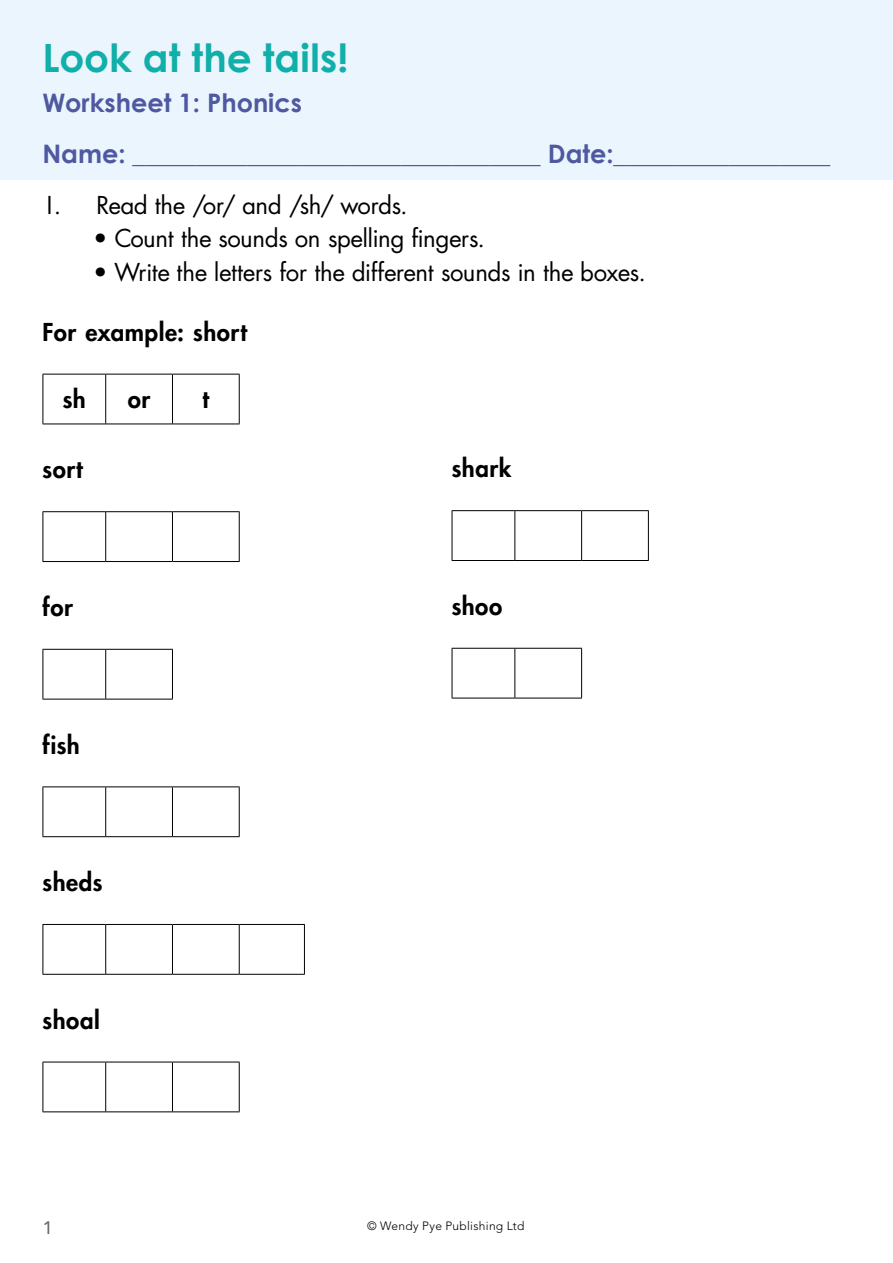
<style>
.page{position:relative;width:893px;height:1263px;background:#fff}
.page>*{position:absolute;margin:0;border:0;box-sizing:border-box;transform-origin:0 0}
.t1{font:700 39px "Century Gothic";letter-spacing:.005em;color:#11afaa}
.t2{font:700 25.5px/51px "Century Gothic";color:#4f58a0}
.t3{font:24px "US Asunshine";letter-spacing:-.005em;color:#000}
.t4{font:800 24px "US Asunshine";letter-spacing:.02em;color:#000}
.t5{font:18px "Avenir LT Std";color:#636569;scale:1.05 1}
.t6{font:300 12px "Avenir LT Std";letter-spacing:.025em;color:#000}
</style>
<div class="page">
<div style="left:0;top:0;width:893px;height:179px;background:#eaf5fd"></div>
<hr style="left:43px;top:374px;width:63px;height:1px;background:#000">
<hr style="left:43px;top:374px;width:1px;height:50px;background:#000">
<hr style="left:106px;top:374px;width:66px;height:1px;background:#000">
<hr style="left:105px;top:374px;width:1px;height:50px;background:#000">
<hr style="left:172px;top:374px;width:68px;height:1px;background:#000">
<hr style="left:172px;top:374px;width:1px;height:50px;background:#000">
<hr style="left:239px;top:374px;width:1px;height:50px;background:#000">
<hr style="left:43px;top:424px;width:63px;height:1px;background:#000">
<hr style="left:106px;top:424px;width:66px;height:1px;background:#000">
<hr style="left:172px;top:424px;width:68px;height:1px;background:#000">
<hr style="left:43px;top:511px;width:63px;height:1px;background:#000">
<hr style="left:43px;top:512px;width:1px;height:49px;background:#000">
<hr style="left:106px;top:511px;width:66px;height:1px;background:#000">
<hr style="left:105px;top:512px;width:1px;height:49px;background:#000">
<hr style="left:172px;top:511px;width:68px;height:1px;background:#000">
<hr style="left:172px;top:512px;width:1px;height:49px;background:#000">
<hr style="left:239px;top:512px;width:1px;height:49px;background:#000">
<hr style="left:43px;top:561px;width:63px;height:1px;background:#000">
<hr style="left:106px;top:561px;width:66px;height:1px;background:#000">
<hr style="left:172px;top:561px;width:68px;height:1px;background:#000">
<hr style="left:43px;top:649px;width:63px;height:1px;background:#000">
<hr style="left:43px;top:650px;width:1px;height:49px;background:#000">
<hr style="left:106px;top:649px;width:67px;height:1px;background:#000">
<hr style="left:105px;top:650px;width:1px;height:49px;background:#000">
<hr style="left:172px;top:650px;width:1px;height:49px;background:#000">
<hr style="left:43px;top:699px;width:63px;height:1px;background:#000">
<hr style="left:106px;top:699px;width:67px;height:1px;background:#000">
<hr style="left:43px;top:786px;width:63px;height:1px;background:#000">
<hr style="left:43px;top:787px;width:1px;height:49px;background:#000">
<hr style="left:106px;top:786px;width:66px;height:1px;background:#000">
<hr style="left:105px;top:787px;width:1px;height:49px;background:#000">
<hr style="left:172px;top:786px;width:68px;height:1px;background:#000">
<hr style="left:172px;top:787px;width:1px;height:49px;background:#000">
<hr style="left:239px;top:787px;width:1px;height:49px;background:#000">
<hr style="left:43px;top:836px;width:63px;height:1px;background:#000">
<hr style="left:106px;top:836px;width:66px;height:1px;background:#000">
<hr style="left:172px;top:836px;width:68px;height:1px;background:#000">
<hr style="left:43px;top:924px;width:63px;height:1px;background:#000">
<hr style="left:43px;top:925px;width:1px;height:49px;background:#000">
<hr style="left:106px;top:924px;width:66px;height:1px;background:#000">
<hr style="left:105px;top:925px;width:1px;height:49px;background:#000">
<hr style="left:172px;top:924px;width:67px;height:1px;background:#000">
<hr style="left:172px;top:925px;width:1px;height:49px;background:#000">
<hr style="left:239px;top:924px;width:66px;height:1px;background:#000">
<hr style="left:239px;top:925px;width:1px;height:49px;background:#000">
<hr style="left:304px;top:925px;width:1px;height:49px;background:#000">
<hr style="left:43px;top:974px;width:63px;height:1px;background:#000">
<hr style="left:106px;top:974px;width:66px;height:1px;background:#000">
<hr style="left:172px;top:974px;width:67px;height:1px;background:#000">
<hr style="left:239px;top:974px;width:66px;height:1px;background:#000">
<hr style="left:43px;top:1062px;width:63px;height:1px;background:#000">
<hr style="left:43px;top:1062px;width:1px;height:49px;background:#000">
<hr style="left:106px;top:1062px;width:66px;height:1px;background:#000">
<hr style="left:105px;top:1062px;width:1px;height:49px;background:#000">
<hr style="left:172px;top:1062px;width:68px;height:1px;background:#000">
<hr style="left:172px;top:1062px;width:1px;height:49px;background:#000">
<hr style="left:239px;top:1062px;width:1px;height:49px;background:#000">
<hr style="left:43px;top:1111px;width:63px;height:1px;background:#000">
<hr style="left:106px;top:1111px;width:66px;height:1px;background:#000">
<hr style="left:172px;top:1111px;width:68px;height:1px;background:#000">
<hr style="left:452px;top:510px;width:63px;height:1px;background:#000">
<hr style="left:452px;top:511px;width:1px;height:49px;background:#000">
<hr style="left:515px;top:510px;width:67px;height:1px;background:#000">
<hr style="left:514px;top:511px;width:1px;height:49px;background:#000">
<hr style="left:582px;top:510px;width:67px;height:1px;background:#000">
<hr style="left:581px;top:511px;width:1px;height:49px;background:#000">
<hr style="left:648px;top:511px;width:1px;height:49px;background:#000">
<hr style="left:452px;top:560px;width:63px;height:1px;background:#000">
<hr style="left:515px;top:560px;width:67px;height:1px;background:#000">
<hr style="left:582px;top:560px;width:67px;height:1px;background:#000">
<hr style="left:452px;top:648px;width:63px;height:1px;background:#000">
<hr style="left:452px;top:649px;width:1px;height:49px;background:#000">
<hr style="left:515px;top:648px;width:67px;height:1px;background:#000">
<hr style="left:514px;top:649px;width:1px;height:49px;background:#000">
<hr style="left:581px;top:649px;width:1px;height:49px;background:#000">
<hr style="left:452px;top:698px;width:63px;height:1px;background:#000">
<hr style="left:515px;top:698px;width:67px;height:1px;background:#000">
<h1 class="t1" style="left:43px;top:28px;width:307px">Look at the tails!</h1>
<p class="t2" style="left:42px;top:76px;width:789px">Worksheet 1: Phonics<br>Name: ________________________________ Date:_________________</p>
<p class="t3" style="left:43px;top:189px;width:366px">1. Read the /or/ and /sh/ words.</p>
<p class="t3" style="left:94px;top:222px;width:393px">• Count the sounds on spelling fingers.</p>
<p class="t3" style="left:94px;top:255px;width:554px">• Write the letters for the different sounds in the boxes.</p>
<p class="t4" style="left:43px;top:316px;width:206px">For example: short</p>
<p class="t4" style="left:63px;top:383px;width:25px">sh</p>
<p class="t4" style="left:128px;top:383px;width:24px">or</p>
<p class="t4" style="left:203px;top:383px;width:8px">t</p>
<p class="t4" style="left:43px;top:453px;width:42px">sort</p>
<p class="t4" style="left:43px;top:591px;width:32px">for</p>
<p class="t4" style="left:43px;top:729px;width:39px">fish</p>
<p class="t4" style="left:43px;top:866px;width:62px">sheds</p>
<p class="t4" style="left:43px;top:1004px;width:59px">shoal</p>
<p class="t5" style="left:43px;top:1217px;width:12px">1</p>
<p class="t4" style="left:452px;top:452px;width:61px">shark</p>
<p class="t4" style="left:452px;top:590px;width:52px">shoo</p>
<p class="t6" style="left:367px;top:1218px;width:159px">© Wendy Pye Publishing Ltd</p>
</div>
